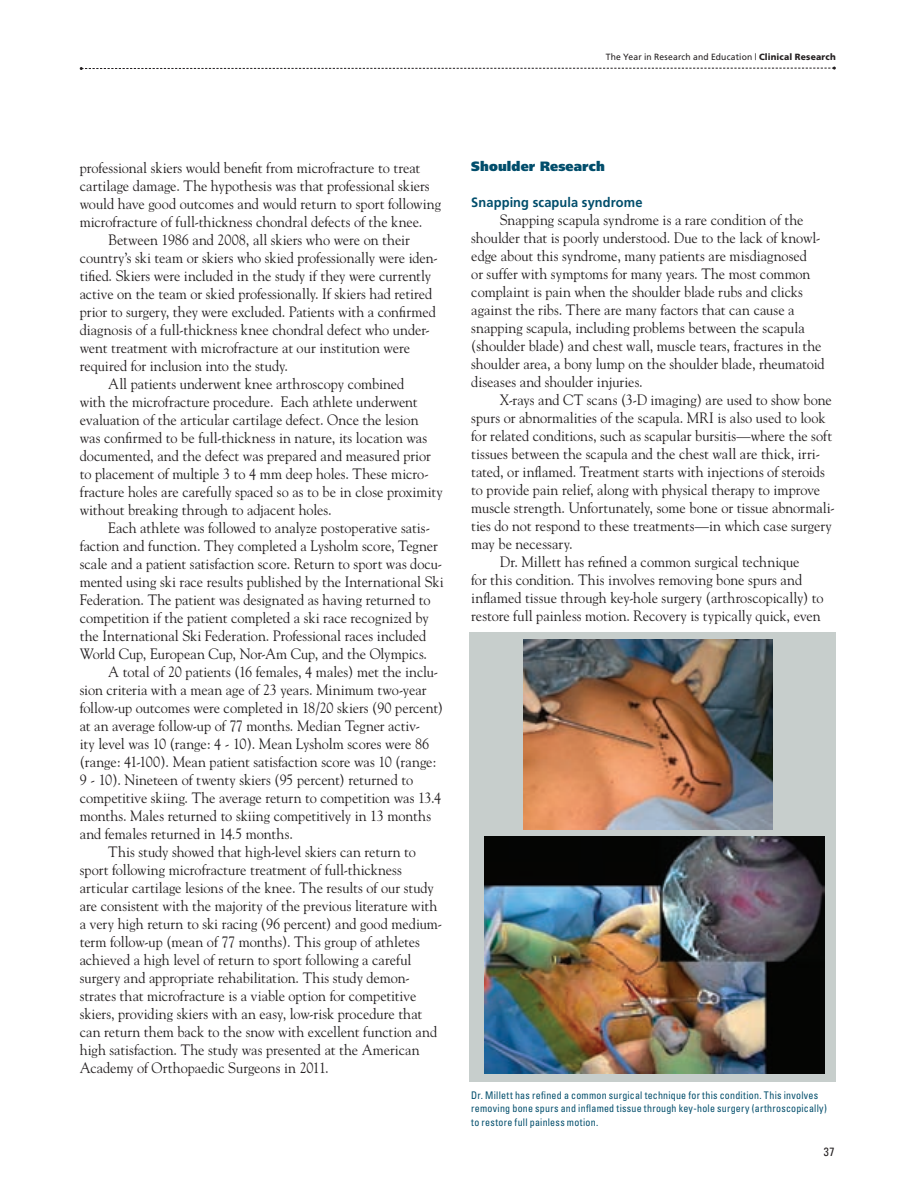
<style>
.page{position:relative;width:917px;height:1186px;background:#fff}
.page>*{position:absolute;margin:0;border:0;box-sizing:border-box;transform-origin:0 0}
.t1{font:15px/18px "Goudy";letter-spacing:-.005em;color:#231f20;scale:.95 1}
.t2{font:700 13.5px "Frutiger";letter-spacing:.01em;color:#014d6b;scale:.95 1}
.t3{font:900 13.5px "Frutiger";letter-spacing:.01em;color:#014d6b;scale:.95 1}
.t4{font:condensed 12px "Univers";color:#231f20;scale:.95 1}
.t5{font:condensed 10.5px/13.5px "Univers";letter-spacing:.025em;color:#014d6b;scale:.95 1}
.t6{font:9px "Frutiger";letter-spacing:.02em;color:#231f20;scale:.95 1}
.s1{font-weight:900}
</style>
<div class="page">
<div style="left:470px;top:632px;width:366px;height:450px;background:#c7cecc"></div>
<img style="left:485px;top:836px;width:339px;height:237px">
<img style="left:524px;top:639px;width:249px;height:190px">
<svg style="left:80px;top:67px;width:756px;height:3px"></svg>
<p class="t6" style="left:606px;top:51px;width:244px">The Year in Research and Education | <span class="s1">Clinical Research</span></p>
<p class="t1" style="left:80px;top:158px;width:360px">professional skiers would benefit from microfracture to treat</p>
<p class="t1" style="left:80px;top:176px;width:370px">cartilage damage. The hypothesis was that professional skiers</p>
<p class="t1" style="left:80px;top:194px;width:382px">would have good outcomes and would return to sport following</p>
<p class="t1" style="left:80px;top:212px;width:362px">microfracture of full-thickness chondral defects of the knee.</p>
<p class="t1" style="left:108px;top:230px;width:319px">Between 1986 and 2008, all skiers who were on their</p>
<p class="t1" style="left:80px;top:248px;width:379px">country’s ski team or skiers who skied professionally were iden-</p>
<p class="t1" style="left:80px;top:266px;width:371px">tified. Skiers were included in the study if they were currently</p>
<p class="t1" style="left:80px;top:284px;width:373px">active on the team or skied professionally. If skiers had retired</p>
<p class="t1" style="left:80px;top:302px;width:376px">prior to surgery, they were excluded. Patients with a confirmed</p>
<p class="t1" style="left:80px;top:320px;width:370px">diagnosis of a full-thickness knee chondral defect who under-</p>
<p class="t1" style="left:80px;top:338px;width:349px">went treatment with microfracture at our institution were</p>
<p class="t1" style="left:80px;top:356px;width:221px">required for inclusion into the study.</p>
<p class="t1" style="left:108px;top:374px;width:313px">All patients underwent knee arthroscopy combined</p>
<p class="t1" style="left:80px;top:392px;width:357px">with the microfracture procedure. Each athlete underwent</p>
<p class="t1" style="left:80px;top:410px;width:358px">evaluation of the articular cartilage defect. Once the lesion</p>
<p class="t1" style="left:80px;top:428px;width:367px">was confirmed to be full-thickness in nature, its location was</p>
<p class="t1" style="left:80px;top:446px;width:371px">documented, and the defect was prepared and measured prior</p>
<p class="t1" style="left:80px;top:464px;width:369px">to placement of multiple 3 to 4 mm deep holes. These micro-</p>
<p class="t1" style="left:80px;top:482px;width:384px">fracture holes are carefully spaced so as to be in close proximity</p>
<p class="t1" style="left:80px;top:500px;width:267px">without breaking through to adjacent holes.</p>
<p class="t1" style="left:108px;top:518px;width:340px">Each athlete was followed to analyze postoperative satis-</p>
<p class="t1" style="left:80px;top:536px;width:378px">faction and function. They completed a Lysholm score, Tegner</p>
<p class="t1" style="left:80px;top:554px;width:383px">scale and a patient satisfaction score. Return to sport was docu-</p>
<p class="t1" style="left:80px;top:572px;width:385px">mented using ski race results published by the International Ski</p>
<p class="t1" style="left:80px;top:590px;width:371px">Federation. The patient was designated as having returned to</p>
<p class="t1" style="left:80px;top:608px;width:369px">competition if the patient completed a ski race recognized by</p>
<p class="t1" style="left:80px;top:626px;width:366px">the International Ski Federation. Professional races included</p>
<p class="t1" style="left:80px;top:644px;width:367px">World Cup, European Cup, Nor-Am Cup, and the Olympics.</p>
<p class="t1" style="left:108px;top:662px;width:349px">A total of 20 patients (16 females, 4 males) met the inclu-</p>
<p class="t1" style="left:80px;top:680px;width:367px">sion criteria with a mean age of 23 years. Minimum two-year</p>
<p class="t1" style="left:80px;top:698px;width:384px">follow-up outcomes were completed in 18/20 skiers (90 percent)</p>
<p class="t1" style="left:80px;top:716px;width:360px">at an average follow-up of 77 months. Median Tegner activ-</p>
<p class="t1" style="left:80px;top:734px;width:369px">ity level was 10 (range: 4 - 10). Mean Lysholm scores were 86</p>
<p class="t1" style="left:80px;top:752px;width:377px">(range: 41-100). Mean patient satisfaction score was 10 (range:</p>
<p class="t1" style="left:80px;top:770px;width:352px">9 - 10). Nineteen of twenty skiers (95 percent) returned to</p>
<p class="t1" style="left:80px;top:788px;width:382px">competitive skiing. The average return to competition was 13.4</p>
<p class="t1" style="left:80px;top:806px;width:371px">months. Males returned to skiing competitively in 13 months</p>
<p class="t1" style="left:80px;top:824px;width:226px">and females returned in 14.5 months.</p>
<p class="t1" style="left:108px;top:842px;width:325px">This study showed that high-level skiers can return to</p>
<p class="t1" style="left:80px;top:860px;width:341px">sport following microfracture treatment of full-thickness</p>
<p class="t1" style="left:80px;top:878px;width:374px">articular cartilage lesions of the knee. The results of our study</p>
<p class="t1" style="left:80px;top:896px;width:378px">are consistent with the majority of the previous literature with</p>
<p class="t1" style="left:80px;top:914px;width:383px">a very high return to ski racing (96 percent) and good medium-</p>
<p class="t1" style="left:80px;top:932px;width:360px">term follow-up (mean of 77 months). This group of athletes</p>
<p class="t1" style="left:80px;top:950px;width:351px">achieved a high level of return to sport following a careful</p>
<p class="t1" style="left:80px;top:968px;width:349px">surgery and appropriate rehabilitation. This study demon-</p>
<p class="t1" style="left:80px;top:986px;width:356px">strates that microfracture is a viable option for competitive</p>
<p class="t1" style="left:80px;top:1004px;width:362px">skiers, providing skiers with an easy, low-risk procedure that</p>
<p class="t1" style="left:80px;top:1022px;width:378px">can return them back to the snow with excellent function and</p>
<p class="t1" style="left:80px;top:1040px;width:359px">high satisfaction. The study was presented at the American</p>
<p class="t1" style="left:80px;top:1058px;width:264px">Academy of Orthopaedic Surgeons in 2011.</p>
<p class="t3" style="left:471px;top:158px;width:142px">Shoulder Research</p>
<p class="t2" style="left:471px;top:194px;width:182px">Snapping scapula syndrome</p>
<p class="t1" style="left:471px;top:210px;width:374px;text-indent:28px">Snapping scapula syndrome is a rare condition of the shoulder that is poorly understood. Due to the lack of knowl&shy;edge about this syndrome, many patients are misdiagnosed<br>or suffer with symptoms for many years. The most common complaint is pain when the shoulder blade rubs and clicks against the ribs. There are many factors that can cause a snapping scapula, including problems between the scapula (shoulder blade) and chest wall, muscle tears, fractures in the shoulder area, a bony lump on the shoulder blade, rheumatoid diseases and shoulder injuries.</p>
<p class="t1" style="left:500px;top:390px;width:351px">X-rays and CT scans (3-D imaging) are used to show bone</p>
<p class="t1" style="left:471px;top:408px;width:374px">spurs or abnormalities of the scapula. MRI is also used to look</p>
<p class="t1" style="left:471px;top:426px;width:381px">for related conditions, such as scapular bursitis—where the soft</p>
<p class="t1" style="left:471px;top:444px;width:369px">tissues between the scapula and the chest wall are thick, irri-</p>
<p class="t1" style="left:471px;top:462px;width:374px">tated, or inflamed. Treatment starts with injections of steroids</p>
<p class="t1" style="left:471px;top:480px;width:369px">to provide pain relief, along with physical therapy to improve</p>
<p class="t1" style="left:471px;top:498px;width:384px">muscle strength. Unfortunately, some bone or tissue abnormali-</p>
<p class="t1" style="left:471px;top:516px;width:381px">ties do not respond to these treatments—in which case surgery</p>
<p class="t1" style="left:471px;top:534px;width:108px">may be necessary.</p>
<p class="t1" style="left:500px;top:552px;width:317px">Dr. Millett has refined a common surgical technique</p>
<p class="t1" style="left:471px;top:570px;width:350px">for this condition. This involves removing bone spurs and</p>
<p class="t1" style="left:471px;top:588px;width:372px">inflamed tissue through key-hole surgery (arthroscopically) to</p>
<p class="t1" style="left:471px;top:606px;width:369px">restore full painless motion. Recovery is typically quick, even</p>
<p class="t5" style="left:471px;top:1088px;width:376px">Dr. Millett has refined a common surgical technique for this condition. This involves removing bone spurs and inflamed tissue through key-hole surgery (arthroscopically) to restore full painless motion.</p>
<p class="t4" style="left:824px;top:1144px;width:13px">37</p>
</div>
